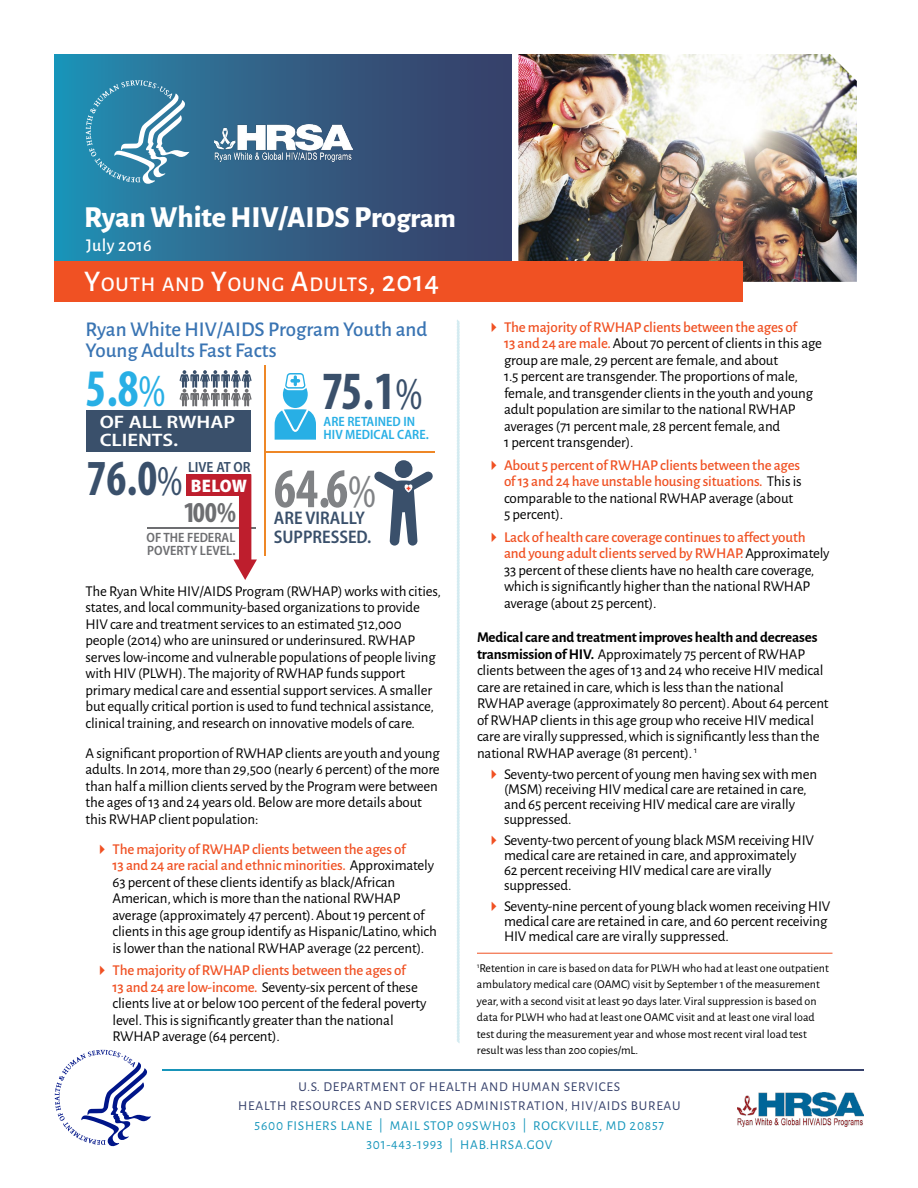
<style>
.page{position:relative;width:918px;height:1188px;background:#fff}
.page>*{position:absolute;margin:0;border:0;box-sizing:border-box;transform-origin:0 0}
.t1{font:700 condensed 56.25px "Myriad Pro";color:#808285;scale:.92 1}
.t2{font:700 condensed 54.15px "Myriad Pro";color:#3a506b;scale:.92 1}
.t3{font:700 condensed 52.95px "Myriad Pro";color:#28afe5;scale:.92 1}
.t4{font:700 condensed 50.7px "Myriad Pro";color:#3a506b;scale:.92 1}
.t5{font:800 30px "Alegreya Sans";color:#fff}
.t6{font:700 condensed 28.95px "Myriad Pro";color:#6d6e71}
.t7{font:500 21px/21px "Alegreya Sans";color:#3974b3}
.t8{font:500 21px "Alegreya Sans";letter-spacing:.045em;color:#fff}
.t9{font:600 semi-condensed 18.3px/18.3px "Myriad Pro";color:#3a506b}
.t10{font:600 semi-condensed 18.15px/18.1px "Myriad Pro";color:#fff;scale:1.24 1}
.t11{font:900 semi-condensed 18.15px "Myriad Pro";letter-spacing:.015em;color:#fff}
.t12{font:500 18px "Alegreya Sans";letter-spacing:.02em;color:#fff}
.t13{font:15px/16.5px "Alegreya Sans";letter-spacing:-.01em;color:#000}
.t14{font:500 15px/16.5px "Alegreya Sans";letter-spacing:-.01em;color:#f05123}
.t15{font:600 semi-condensed 14.85px "Myriad Pro";color:#3a506b}
.t16{font:13.5px/19.5px "Alegreya Sans";letter-spacing:.055em;color:#36416b;text-align:center}
.t17{font:600 semi-condensed 13.5px/13.5px "Myriad Pro";color:#28afe5}
.t18{font:600 semi-condensed 13.5px/13.5px "Myriad Pro";color:#6d6e71}
.t19{font:12px/16.5px "Alegreya Sans";color:#000}
.s1{font-size:27.6px}
.s2{font-size:30px}
.s3{font-weight:500;color:#f05123}
.s4{font-weight:400;color:#000}
.s5{font-weight:700}
.s6{color:#1696bb}
.s7{font-weight:400;font-size:45.45px}
.s8{font-weight:400;font-size:42.75px}
.s9{font-weight:400;font-size:46.95px}
</style>
<div class="page">
<img style="left:518px;top:54px;width:339px;height:228px">
<div style="left:54px;top:54px;width:457px;height:236px;background:linear-gradient(to right,#248db0,#3b3962)"></div>
<img style="left:215px;top:124px;width:138px;height:38px">
<svg style="left:86px;top:80px;width:103px;height:104px;background:#4b93b2"></svg>
<div style="left:54px;top:262px;width:689px;height:40px;background:#f05123"></div>
<svg style="left:457px;top:319px;width:3px;height:724px;background:#daeef2"></svg>
<hr style="left:477px;top:953px;width:355px;height:1px;background:#f05123">
<hr style="left:147px;top:527px;width:109px;height:1px;background:#6d6e71">
<div style="left:239px;top:474px;width:12px;height:89px;background:#be1e2d"></div>
<svg style="left:233px;top:559px;width:24px;height:21px"></svg>
<div style="left:87px;top:410px;width:164px;height:42px;background:#3a506b"></div>
<div style="left:186px;top:474px;width:65px;height:22px;background:#be1e2d"></div>
<svg style="left:179px;top:370px;width:73px;height:36px"></svg>
<svg style="left:275px;top:373px;width:41px;height:67px"></svg>
<hr style="left:265px;top:451px;width:170px;height:2px;background:#ee8726">
<hr style="left:264px;top:365px;width:1px;height:191px;background:#ee8726">
<div style="left:395px;top:460px;width:17px;height:18px;background:#3a506b;border-radius:50%"></div>
<svg style="left:374px;top:469px;width:59px;height:77px"></svg>
<svg style="left:163px;top:1070px;width:701px;height:1px"></svg>
<svg style="left:55px;top:1050px;width:96px;height:96px"></svg>
<img style="left:737px;top:1092px;width:126px;height:34px">
<p class="t5" style="left:84px;top:195px;width:373px">Ryan White HIV/AIDS Pro<span class="s1">gram</span></p>
<p class="t12" style="left:86px;top:232px;width:67px">July 2016</p>
<p class="t8" style="left:84px;top:270px;width:357px"><span class="s2">Y</span>OUTH AND <span class="s2">Y</span>OUNG <span class="s2">A</span>DULTS<span class="s2">, 2014</span></p>
<p class="t13" style="left:504px;top:318px;width:320px"><span class="s3">The majority of RWHAP clients between the ages of<br>13 and 24 are male.</span> About 70 percent of clients in this age group are male, 29 percent are female, and about<br>1.5 percent are transgender. The proportions of male, female, and transgender clients in the youth and young adult population are similar to the national RWHAP averages (71 percent male, 28 percent female, and<br>1 percent transgender).</p>
<p class="t14" style="left:504px;top:456px;width:299px">About 5 percent of RWHAP clients between the ages of 13 and 24 have unstable housing situations. <span class="s4">This is comparable to the national RWHAP average (about 5 percent).</span></p>
<p class="t13" style="left:504px;top:528px;width:327px"><span class="s3">Lack of health care coverage continues to affect youth and young adult clients served by RWHAP.</span> Approximately 33 percent of these clients have no health care coverage, which is significantly higher than the national RWHAP average (about 25 percent).</p>
<p class="t13" style="left:477px;top:628px;width:353px"><span class="s5">Medical care and treatment improves health and decreases transmission of HIV.</span> Approximately 75 percent of RWHAP clients between the ages of 13 and 24 who receive HIV medical care are retained in care, which is less than the national RWHAP average (approximately 80 percent). About 64 percent of RWHAP clients in this age group who receive HIV medical care are virally suppressed, which is significantly less than the national RWHAP average (81 percent). <sup>1</sup></p>
<p class="t13" style="left:504px;top:766px;width:315px;line-height:15px">Seventy-two percent of young men having sex with men (MSM) receiving HIV medical care are retained in care, and 65 percent receiving HIV medical care are virally suppressed.</p>
<p class="t13" style="left:504px;top:832px;width:312px;line-height:15px">Seventy-two percent of young black MSM receiving HIV medical care are retained in care, and approximately<br>62 percent receiving HIV medical care are virally suppressed.</p>
<p class="t13" style="left:504px;top:898px;width:328px;line-height:15px">Seventy-nine percent of young black women receiving HIV medical care are retained in care, and 60 percent receiving<br>HIV medical care are virally suppressed.</p>
<p class="t19" style="left:477px;top:959px;width:353px"><sup>1</sup>Retention in care is based on data for PLWH who had at least one outpatient ambulatory medical care (OAMC) visit by September 1 of the measurement year, with a second visit at least 90 days later. Viral suppression is based on data for PLWH who had at least one OAMC visit and at least one viral load test during the measurement year and whose most recent viral load test result was less than 200 copies/mL.</p>
<p class="t16" style="left:238px;top:1076px;width:444px">U.S. DEPARTMENT OF HEALTH AND HUMAN SERVICES<br>HEALTH RESOURCES AND SERVICES ADMINISTRATION, HIV/AIDS BUREAU <span class="s6">5600 FISHERS LANE | MAIL STOP 09SWH03 | ROCKVILLE, MD 20857<br>301-443-1993 | HAB.HRSA.GOV</span></p>
<p class="t7" style="left:86px;top:318px;width:343px">Ryan White HIV/AIDS Program Youth and<br>Young Adults Fast Facts</p>
<p class="t3" style="left:86px;top:359px;width:89px">5.8<span class="s7">%</span></p>
<p class="t2" style="left:322px;top:361px;width:111px">75.1<span class="s7">%</span></p>
<p class="t10" style="left:100px;top:414px;width:111px">OF ALL RWHAP<br>CLIENTS.</p>
<p class="t15" style="left:188px;top:458px;width:64px">LIVE AT OR</p>
<p class="t11" style="left:191px;top:476px;width:58px">BELOW</p>
<p class="t17" style="left:324px;top:415px;width:107px">ARE RETAINED IN<br>HIV MEDICAL CARE.</p>
<p class="t4" style="left:87px;top:450px;width:106px">76.0<span class="s8">%</span></p>
<p class="t1" style="left:274px;top:457px;width:113px">64.6<span class="s9">%</span></p>
<p class="t6" style="left:184px;top:497px;width:54px">100%</p>
<p class="t9" style="left:274px;top:510px;width:99px">ARE VIRALLY<br>SUPPRESSED.</p>
<p class="t18" style="left:147px;top:531px;width:90px">OF THE FEDERAL<br>POVERTY LEVEL.</p>
<p class="t13" style="left:86px;top:582px;width:357px">The Ryan White HIV/AIDS Program (RWHAP) works with cities, states, and local community-based organizations to provide HIV care and treatment services to an estimated 512,000 people (2014) who are uninsured or underinsured. RWHAP serves low-income and vulnerable populations of people living with HIV (PLWH). The majority of RWHAP funds support primary medical care and essential support services. A smaller but equally critical portion is used to fund technical assistance, clinical training, and research on innovative models of care.</p>
<p class="t13" style="left:86px;top:744px;width:356px">A significant proportion of RWHAP clients are youth and young adults. In 2014, more than 29,500 (nearly 6 percent) of the more than half a million clients served by the Program were between the ages of 13 and 24 years old. Below are more details about this RWHAP client population:</p>
<p class="t13" style="left:112px;top:840px;width:326px"><span class="s3">The majority of RWHAP clients between the ages of<br>13 and 24 are racial and ethnic minorities.</span> Approximately 63 percent of these clients identify as black/African American, which is more than the national RWHAP average (approximately 47 percent). About 19 percent of clients in this age group identify as Hispanic/Latino, which is lower than the national RWHAP average (22 percent).</p>
<p class="t13" style="left:112px;top:962px;width:316px"><span class="s3">The majority of RWHAP clients between the ages of<br>13 and 24 are low-income.</span> Seventy-six percent of these clients live at or below 100 percent of the federal poverty level. This is significantly greater than the national RWHAP average (64 percent).</p>
</div>
